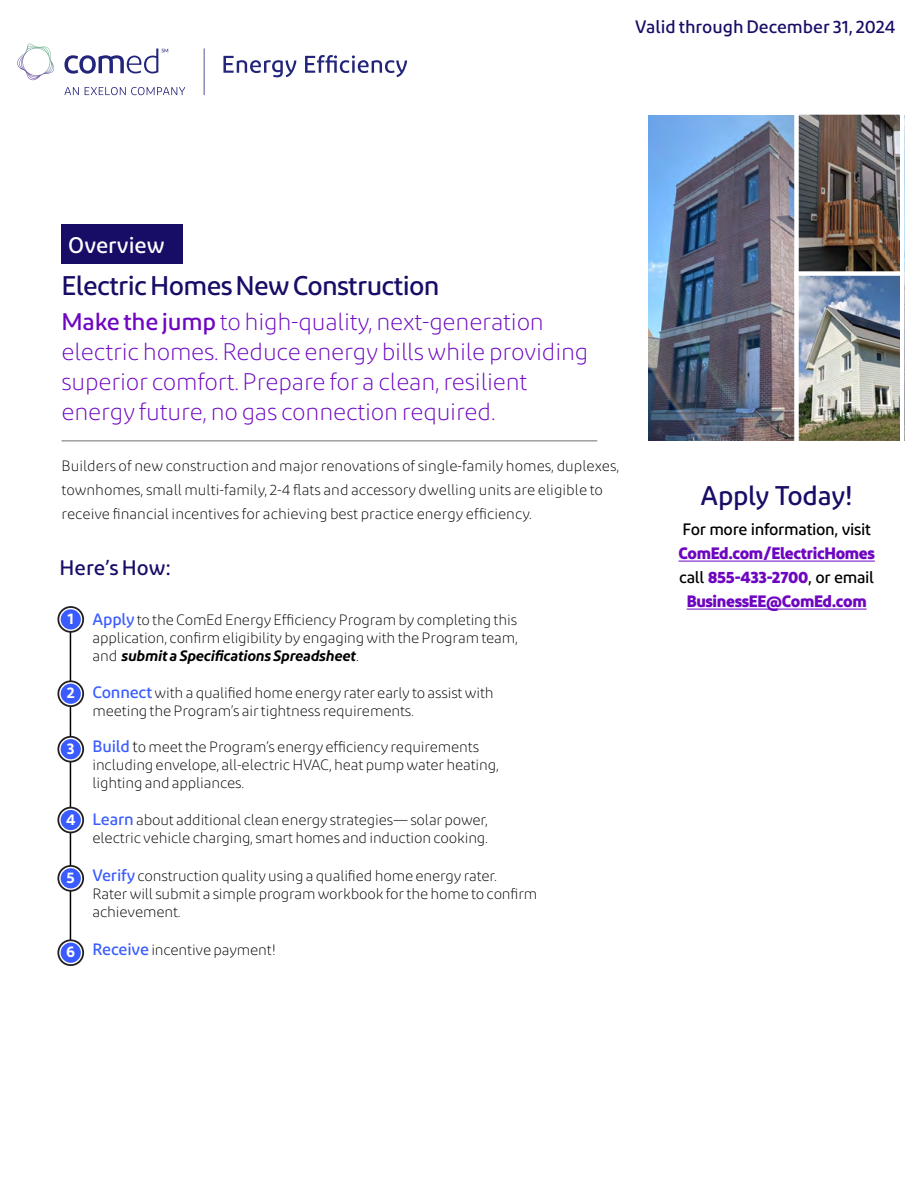
<style>
.page{position:relative;width:918px;height:1188px;background:#fff}
.page>*{position:absolute;margin:0;border:0;box-sizing:border-box;transform-origin:0 0}
.t1{font:500 27px "Diodrum";letter-spacing:-.025em;color:#170d67}
.t2{font:300 24px/30px "Diodrum";letter-spacing:-.01em;color:#6e06c1}
.t3{font:500 22.5px "Diodrum";color:#fff}
.t4{font:500 21px "Diodrum";color:#170d67}
.t5{font:500 18px "Diodrum";color:#170d67}
.t6{font:700 16.5px/24px "Diodrum";letter-spacing:-.02em;color:#6e06c1;text-align:center}
.t7{font:300 15px/18px "Diodrum";letter-spacing:-.01em;color:#000}
.s1{font-weight:500}
.s2{font-weight:600;font-size:15.45px;color:#fff}
.s3{font-weight:500;font-size:16.5px;color:#3a5cff}
.s4{font-weight:600;font-style:italic}
.s5{font-size:16.5px}
.s6{font-weight:500;color:#000}
</style>
<div class="page">
<svg style="left:64px;top:48px;width:121px;height:47px"></svg>
<svg style="left:17px;top:44px;width:37px;height:36px"></svg>
<svg style="left:223px;top:56px;width:73px;height:21px"></svg>
<svg style="left:305px;top:55px;width:102px;height:22px"></svg>
<hr style="left:204px;top:48px;width:1px;height:47px;background:#23257a">
<img style="left:648px;top:115px;width:146px;height:326px">
<img style="left:799px;top:115px;width:100px;height:156px">
<div style="left:794px;top:110px;width:110px;height:174px;border:4px solid #fff"></div>
<img style="left:799px;top:276px;width:100px;height:164px">
<div style="left:794px;top:271px;width:110px;height:174px;border:4px solid #fff"></div>
<div style="left:62px;top:224px;width:121px;height:40px;background:#170d67"></div>
<hr style="left:62px;top:441px;width:535px;height:1px;background:#6d6e71">
<hr style="left:70px;top:619px;width:1px;height:332px;background:#000">
<svg style="left:57px;top:606px;width:27px;height:27px"></svg>
<svg style="left:59px;top:608px;width:23px;height:23px"></svg>
<svg style="left:57px;top:680px;width:27px;height:27px"></svg>
<svg style="left:59px;top:682px;width:23px;height:23px"></svg>
<svg style="left:57px;top:736px;width:27px;height:27px"></svg>
<svg style="left:59px;top:738px;width:23px;height:23px"></svg>
<svg style="left:57px;top:807px;width:27px;height:26px"></svg>
<svg style="left:59px;top:809px;width:23px;height:23px"></svg>
<svg style="left:57px;top:865px;width:27px;height:27px"></svg>
<svg style="left:59px;top:867px;width:23px;height:23px"></svg>
<svg style="left:57px;top:939px;width:27px;height:27px"></svg>
<svg style="left:59px;top:941px;width:23px;height:23px"></svg>
<hr style="left:679px;top:561px;width:196px;height:1px;background:#6e06c1">
<hr style="left:687px;top:609px;width:180px;height:1px;background:#6e06c1">
<p class="t5" style="left:635px;top:15px;width:262px">Valid through December 31, 2024</p>
<p class="t3" style="left:68px;top:231px;width:98px">Overview</p>
<h1 class="t1" style="left:62px;top:269px;width:380px">Electric Homes New Construction</h1>
<p class="t2" style="left:62px;top:306px;width:528px"><span class="s1">Make the jump</span> to high-quality, next-generation electric homes. Reduce energy bills while providing superior comfort. Prepare for a clean, resilient energy future, no gas connection required.</p>
<p class="t7" style="left:62px;top:453px;width:559px;line-height:24px">Builders of new construction and major renovations of single-family homes, duplexes, townhomes, small multi-family, 2-4 flats and accessory dwelling units are eligible to receive financial incentives for achieving best practice energy efficiency.</p>
<p class="t4" style="left:60px;top:555px;width:113px">Here’s How:</p>
<p class="t7" style="left:92px;top:611px;width:427px;text-align:justify;text-indent:-25px"><span class="s2">1</span> <span class="s3">Apply</span> to the ComEd Energy Efficiency Program by completing this application, confirm eligibility by engaging with the Program team, and <span class="s4">submit a Specifications Spreadsheet</span>.</p>
<p class="t7" style="left:92px;top:684px;width:403px;text-indent:-26px"><span class="s2">2</span> <span class="s3">Connect</span> with a qualified home energy rater early to assist with meeting the Program’s air tightness requirements.</p>
<p class="t7" style="left:92px;top:738px;width:408px;text-indent:-26px"><span class="s2">3</span> <span class="s3">Build</span><span class="s5">t</span>o meet the Program’s energy efficiency requirements including envelope, all-electric HVAC, heat pump water heating, lighting and appliances.</p>
<p class="t7" style="left:66px;top:810px;width:424px;text-align:right"><span class="s2">4</span> <span class="s3">Learn</span> about additional clean energy strategies— solar power, electric vehicle charging, smart homes and induction cooking.</p>
<p class="t7" style="left:92px;top:867px;width:446px;text-indent:-26px"><span class="s2">5</span> <span class="s3">Verify</span> construction quality using a qualified home energy rater.<br>Rater will submit a simple program workbook for the home to confirm achievement.</p>
<p class="t7" style="left:66px;top:941px;width:211px"><span class="s2">6</span> <span class="s3">Receive</span> incentive payment!</p>
<p class="t1" style="left:701px;top:479px;width:154px">Apply Today!</p>
<p class="t6" style="left:679px;top:517px;width:198px"><span class="s6">For more information, visit<br></span>ComEd.com/ElectricHomes <span class="s6">call</span> 855-433-2700<span class="s6">, or email<br></span>BusinessEE@ComEd.com</p>
</div>
